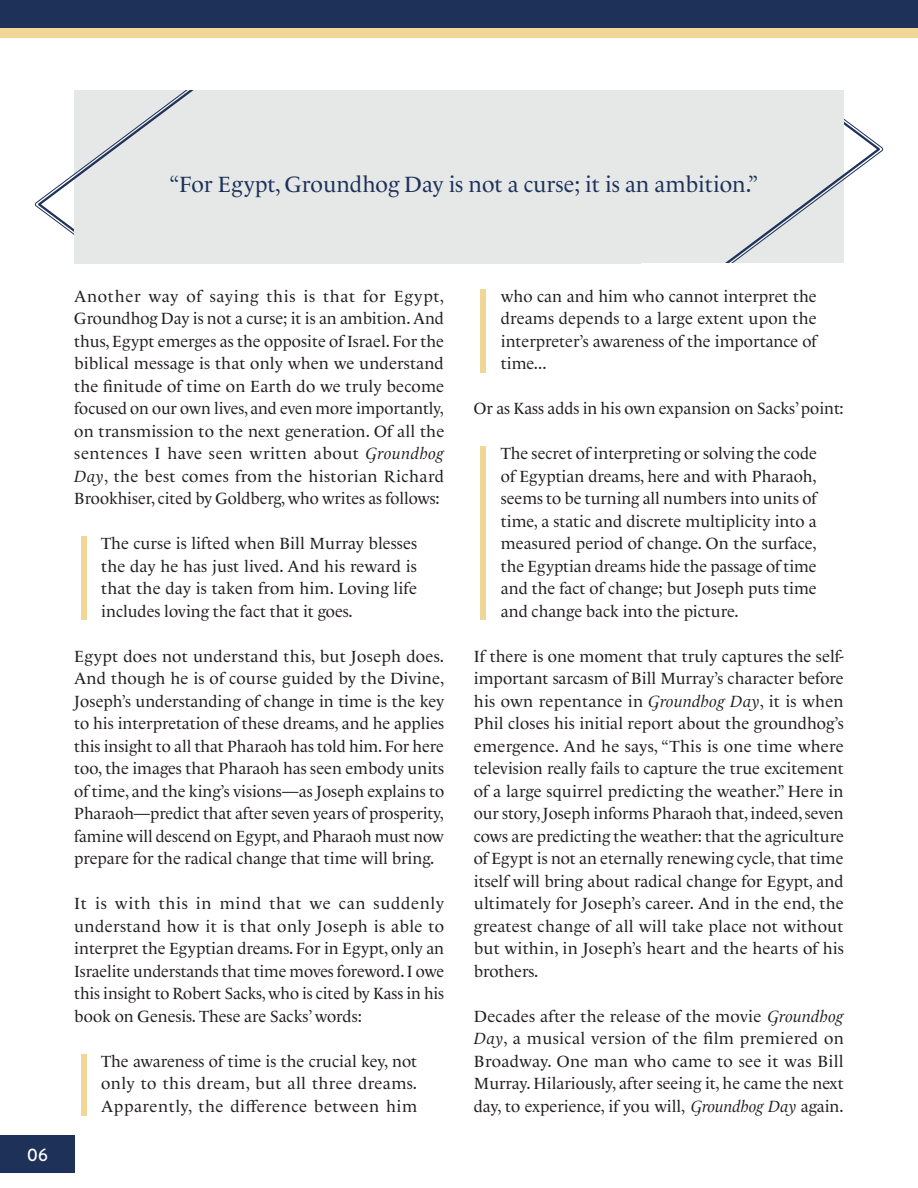
<style>
.page{position:relative;width:918px;height:1188px;background:#fff}
.page>*{position:absolute;margin:0;border:0;box-sizing:border-box;transform-origin:0 0}
.Pull-Quote{font:22.5px "Le Monde Livre Cla Std";color:#1e3159}
.t1{font:500 18px "Brandon Grotesque";color:#fff}
.Body_Copy{font:16.5px/22.5px "Le Monde Livre Cla Std";color:#231f20;text-align:justify}
.Long_quote{font:16.5px/22.5px "Le Monde Livre Cla Std";color:#231f20;text-align:justify}
.s1{font-style:italic}
</style>
<div class="page">
<div style="left:0;top:0;width:918px;height:28px;background:#1e3159"></div>
<div style="left:0;top:28px;width:918px;height:9px;background:#f0d798"></div>
<div style="left:0;top:1136px;width:75px;height:37px;background:#1e3159"></div>
<div style="left:481px;top:289px;width:5px;height:84px;background:#f0d798"></div>
<div style="left:481px;top:446px;width:5px;height:174px;background:#f0d798"></div>
<div style="left:81px;top:536px;width:5px;height:84px;background:#f0d798"></div>
<div style="left:81px;top:1054px;width:5px;height:61px;background:#f0d798"></div>
<div style="left:74px;top:90px;width:770px;height:173px;background:#e5e8e7"></div>
<svg style="left:725px;top:118px;width:158px;height:145px"></svg>
<svg style="left:35px;top:90px;width:159px;height:145px"></svg>
<div style="left:793px;top:90px;width:51px;height:53px;background:#e5e8e7"></div>
<div style="left:74px;top:210px;width:51px;height:53px;background:#e5e8e7"></div>
<p class="Pull-Quote" style="left:169px;top:171px;width:591px">“For Egypt, Groundhog Day is not a curse; it is an ambition.”</p>
<p class="t1" style="left:27px;top:1142px;width:23px">06</p>
<p class="Body_Copy" style="left:74px;top:285px;width:372px">Another way of saying this is that for Egypt, Groundhog Day is not a curse; it is an ambition. And thus, Egypt emerges as the opposite of Israel. For the biblical message is that only when we understand the finitude of time on Earth do we truly become focused on our own lives, and even more importantly, on transmission to the next generation. Of all the sentences I have seen written about <span class="s1">Groundhog Day</span>, the best comes from the historian Richard Brookhiser, cited by Goldberg, who writes as follows:</p>
<p class="Long_quote" style="left:101px;top:532px;width:317px">The curse is lifted when Bill Murray blesses the day he has just lived. And his reward is that the day is taken from him. Loving life includes loving the fact that it goes.</p>
<p class="Body_Copy" style="left:74px;top:645px;width:372px">Egypt does not understand this, but Joseph does.<br>And though he is of course guided by the Divine, Joseph’s understanding of change in time is the key to his interpretation of these dreams, and he applies this insight to all that Pharaoh has told him. For here too, the images that Pharaoh has seen embody units of time, and the king’s visions—as Joseph explains to Pharaoh—predict that after seven years of prosperity, famine will descend on Egypt, and Pharaoh must now prepare for the radical change that time will bring.</p>
<p class="Body_Copy" style="left:74px;top:892px;width:372px">It is with this in mind that we can suddenly understand how it is that only Joseph is able to interpret the Egyptian dreams. For in Egypt, only an Israelite understands that time moves foreword. I owe this insight to Robert Sacks, who is cited by Kass in his book on Genesis. These are Sacks’ words:</p>
<p class="Long_quote" style="left:101px;top:1050px;width:318px">The awareness of time is the crucial key, not only to this dream, but all three dreams.<br>Apparently, the difference between him</p>
<p class="Long_quote" style="left:501px;top:285px;width:317px">who can and him who cannot interpret the dreams depends to a large extent upon the interpreter’s awareness of the importance of time...</p>
<p class="Body_Copy" style="left:474px;top:397px;width:371px">Or as Kass adds in his own expansion on Sacks’ point:</p>
<p class="Long_quote" style="left:501px;top:442px;width:318px">The secret of interpreting or solving the code of Egyptian dreams, here and with Pharaoh, seems to be turning all numbers into units of time, a static and discrete multiplicity into a measured period of change. On the surface, the Egyptian dreams hide the passage of time and the fact of change; but Joseph puts time and change back into the picture.</p>
<p class="Body_Copy" style="left:474px;top:645px;width:372px">If there is one moment that truly captures the self&shy;important sarcasm of Bill Murray’s character before his own repentance in <span class="s1">Groundhog Day</span>, it is when Phil closes his initial report about the groundhog’s emergence. And he says, “This is one time where television really fails to capture the true excitement of a large squirrel predicting the weather.” Here in our story, Joseph informs Pharaoh that, indeed, seven cows are predicting the weather: that the agriculture of Egypt is not an eternally renewing cycle, that time itself will bring about radical change for Egypt, and ultimately for Joseph’s career. And in the end, the greatest change of all will take place not without but within, in Joseph’s heart and the hearts of his brothers.</p>
<p class="Body_Copy" style="left:474px;top:1005px;width:371px">Decades after the release of the movie <span class="s1">Groundhog Day</span>, a musical version of the film premiered on Broadway. One man who came to see it was Bill Murray. Hilariously, after seeing it, he came the next day, to experience, if you will, <span class="s1">Groundhog Day</span> again.</p>
</div>
